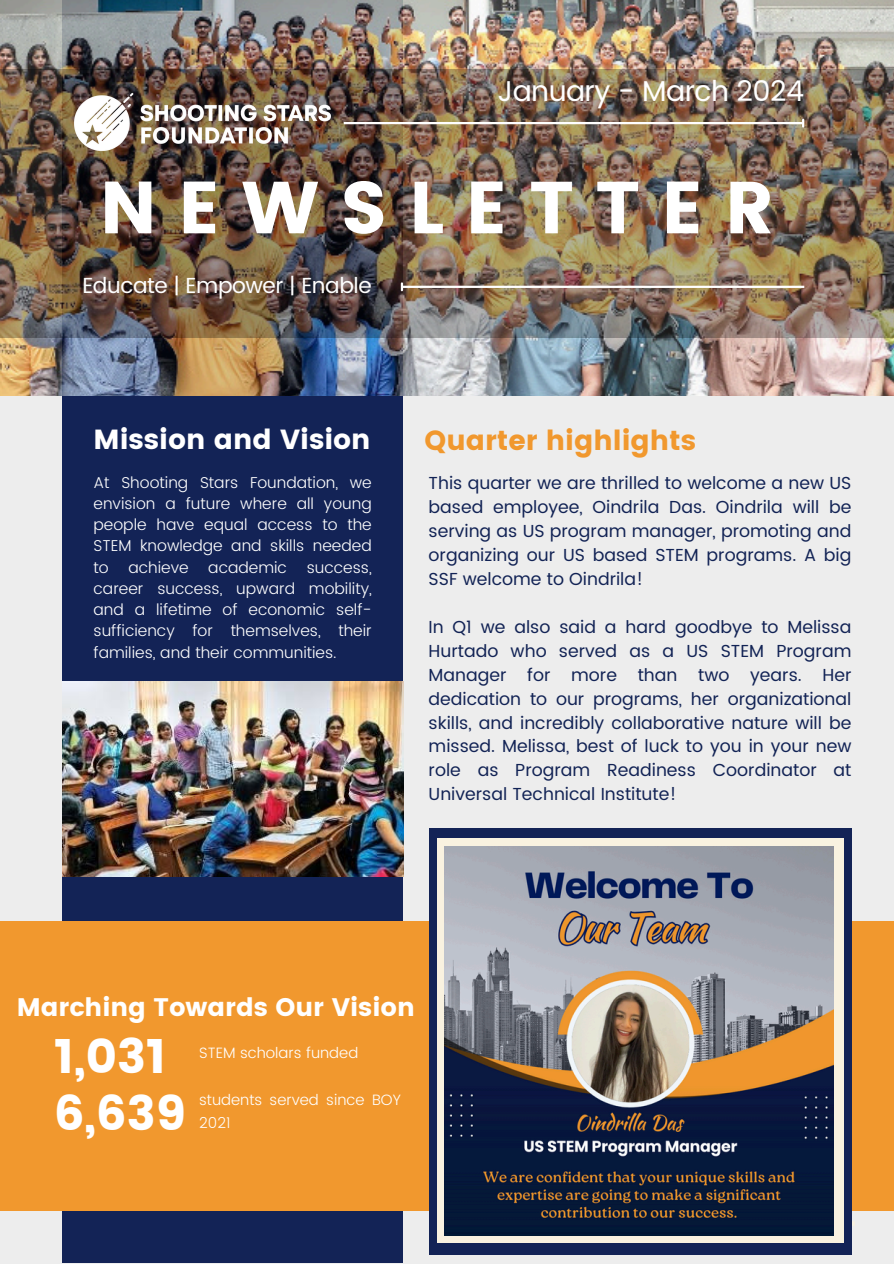
<style>
.page{position:relative;width:894px;height:1264px;background:#fff}
.page>*{position:absolute;margin:0;border:0;box-sizing:border-box;transform-origin:0 0}
.t1{font:73.5px "Poppins";letter-spacing:.29em;color:#fff}
.t2{font:47.85px "Poppins";color:#fff}
.t3{font:28.5px "Poppins";letter-spacing:-.02em;color:#fff}
.t4{font:27.6px "Poppins";color:#f1982e}
.t5{font:27.6px "Poppins";color:#fff}
.t6{font:25.35px "Poppins";color:#fff}
.t7{font:21.75px "Poppins";letter-spacing:-.02em;color:#fff}
.t8{font:17.4px/24px "Poppins";color:#122355;text-align:justify}
.t9{font:300 15.75px/21.1px "Poppins";color:#fff;text-align:justify}
.t10{font:300 15px/23.7px "Poppins";color:#fff}
</style>
<div class="page">
<div style="left:0;top:0;width:893px;height:1263px;background:#ededed"></div>
<div style="left:62px;top:0;width:341px;height:1262px;background:#132356"></div>
<img style="left:0;top:0;width:892px;height:395px">
<img style="left:0;top:69px;width:893px;height:268px">
<hr style="left:343px;top:122px;width:459px;height:2px;background:#fff">
<svg style="left:801px;top:120px;width:3px;height:6px"></svg>
<hr style="left:402px;top:286px;width:402px;height:2px;background:#fff">
<svg style="left:400px;top:283px;width:3px;height:7px"></svg>
<div style="left:0;top:921px;width:893px;height:289px;background:#f1982e"></div>
<img style="left:62px;top:74px;width:281px;height:96px">
<img style="left:62px;top:681px;width:341px;height:195px">
<div style="left:428px;top:828px;width:423px;height:426px;background:#132356"></div>
<div style="left:437px;top:837px;width:405px;height:405px;background:#f9f2e0"></div>
<img style="left:444px;top:847px;width:389px;height:388px">
<p class="t3" style="left:497px;top:74px;width:308px">January - March 2024</p>
<p class="t1" style="left:100px;top:165px;width:675px">NEWSLETTER</p>
<p class="t7" style="left:82px;top:273px;width:291px">Educate | Empower | Enable</p>
<h3 class="t5" style="left:93px;top:423px;width:278px">Mission and Vision</h3>
<p class="t9" style="left:93px;top:472px;width:280px">At Shooting Stars Foundation, we envision a future where all young people have equal access to the STEM knowledge and skills needed to</p>
<p class="t9" style="left:128px;top:556px;width:62px">achieve</p>
<p class="t9" style="left:208px;top:556px;width:80px">academic</p>
<p class="t9" style="left:93px;top:556px;width:280px;text-indent:213px">success, career success, upward mobility, and a lifetime of economic self&shy;sufficiency for themselves, their families, and their communities.</p>
<p class="t4" style="left:424px;top:424px;width:273px">Quarter highlights</p>
<p class="t8" style="left:428px;top:471px;width:424px">This quarter we are thrilled to welcome a new US based employee, Oindrila Das. Oindrila will be serving as US program manager, promoting and organizing our US based STEM programs. A big SSF welcome to Oindrila!</p>
<h3 class="t8" style="left:428px;top:614px;width:424px">In Q1 we also said a hard goodbye to Melissa Hurtado who served as a US STEM Program Manager for more than two years. Her dedication to our programs, her organizational skills, and incredibly collaborative nature will be missed. Melissa, best of luck to you in your new role as Program Readiness Coordinator at Universal Technical Institute!</h3>
<p class="t6" style="left:17px;top:992px;width:399px">Marching Towards Our Vision</p>
<h2 class="t2" style="left:54px;top:1027px;width:114px">1,031</h2>
<h2 class="t2" style="left:54px;top:1085px;width:133px">6,639</h2>
<p class="t10" style="left:199px;top:1041px;width:160px">STEM scholars funded</p>
<h5 class="t10" style="left:199px;top:1087px;width:203px">students served since BOY<br>2021</h5>
</div>
